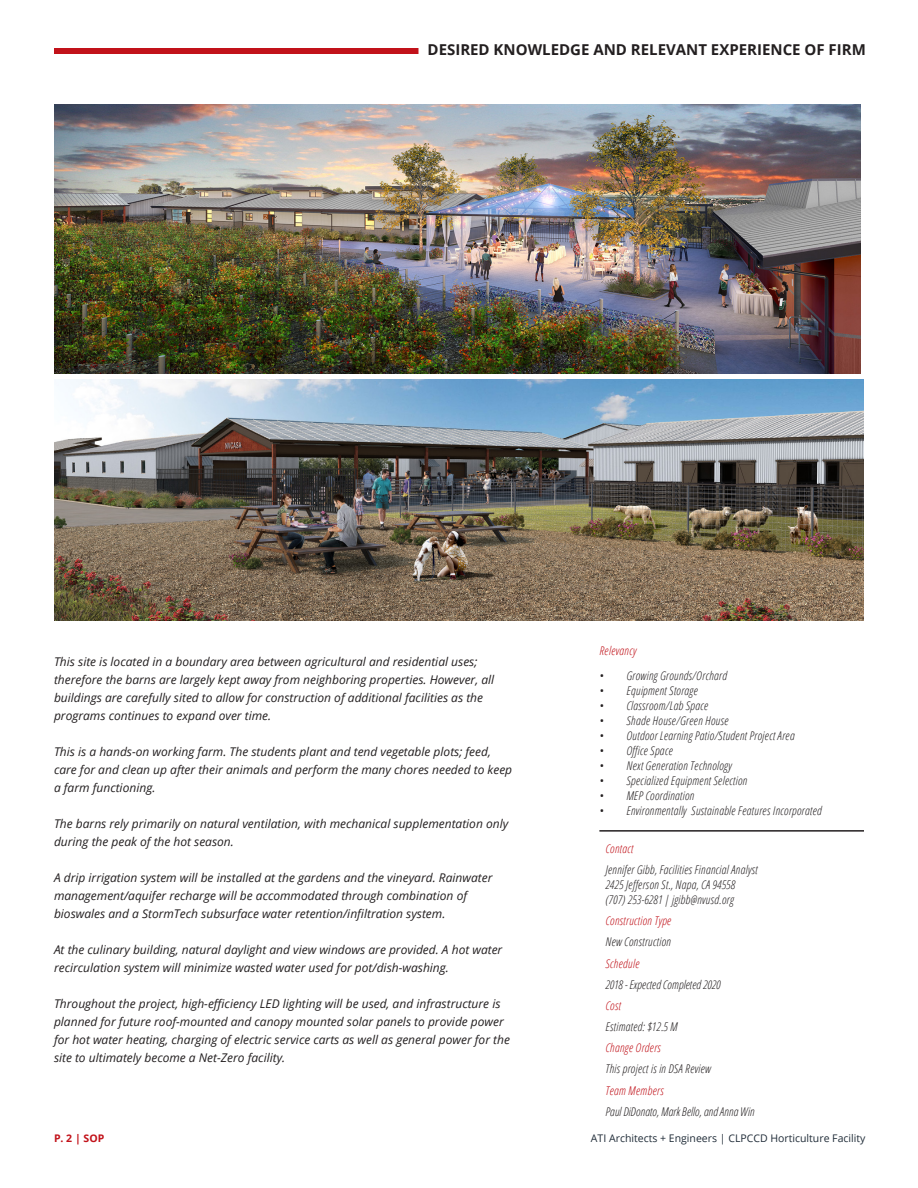
<style>
.page{position:relative;width:918px;height:1188px;background:#fff}
.page>*{position:absolute;margin:0;border:0;box-sizing:border-box;transform-origin:0 0}
.Page_Section_Title{font:700 15px "Open Sans";color:#231f20}
.Pull_Quote{font:italic 12px/18px "Open Sans";color:#231f20}
.Image_Caption{font:italic 300 condensed 12px "Open Sans";letter-spacing:.02em;color:#231f20}
.Image_Caption-2{font:italic 300 condensed 12px "Open Sans";letter-spacing:.02em;color:#c01119}
.Image_Caption-3{font:italic 300 condensed 12px "Open Sans";color:#231f20}
.t1{font:10.5px "Open Sans";color:#202c38}
.t2{font:700 10.5px "Open Sans";color:#c2121a}
</style>
<div class="page">
<img style="left:54px;top:104px;width:806px;height:269px">
<img style="left:54px;top:379px;width:810px;height:242px">
<div style="left:54px;top:48px;width:364px;height:6px;background:#c2121a"></div>
<hr style="left:599px;top:830px;width:265px;height:2px;background:#231f20">
<p class="Page_Section_Title" style="left:428px;top:39px;width:440px">DESIRED KNOWLEDGE AND RELEVANT EXPERIENCE OF FIRM</p>
<p class="Pull_Quote" style="left:54px;top:652px;width:442px">This site is located in a boundary area between agricultural and residential uses; therefore the barns are largely kept away from neighboring properties. However, all buildings are carefully sited to allow for construction of additional facilities as the programs continues to expand over time.</p>
<p class="Pull_Quote" style="left:54px;top:742px;width:460px">This is a hands-on working farm. The students plant and tend vegetable plots; feed, care for and clean up after their animals and perform the many chores needed to keep a farm functioning.</p>
<p class="Pull_Quote" style="left:54px;top:814px;width:456px">The barns rely primarily on natural ventilation, with mechanical supplementation only during the peak of the hot season.</p>
<p class="Pull_Quote" style="left:54px;top:868px;width:440px">A drip irrigation system will be installed at the gardens and the vineyard. Rainwater management/aquifer recharge will be accommodated through combination of bioswales and a StormTech subsurface water retention/infiltration system.</p>
<p class="Pull_Quote" style="left:54px;top:940px;width:450px">At the culinary building, natural daylight and view windows are provided. A hot water recirculation system will minimize wasted water used for pot/dish-washing.</p>
<p class="Pull_Quote" style="left:54px;top:994px;width:457px">Throughout the project, high-efficiency LED lighting will be used, and infrastructure is planned for future roof-mounted and canopy mounted solar panels to provide power for hot water heating, charging of electric service carts as well as general power for the site to ultimately become a Net-Zero facility.</p>
<p class="Image_Caption-2" style="left:599px;top:642px;width:38px">Relevancy</p>
<p class="Image_Caption" style="left:599px;top:668px;width:129px">• Growing Grounds/Orchard</p>
<p class="Image_Caption" style="left:599px;top:683px;width:100px">• Equipment Storage</p>
<p class="Image_Caption" style="left:599px;top:698px;width:110px">• Classroom/Lab Space</p>
<p class="Image_Caption" style="left:599px;top:713px;width:131px">• Shade House/Green House</p>
<p class="Image_Caption" style="left:599px;top:728px;width:197px">• Outdoor Learning Patio/Student Project Area</p>
<p class="Image_Caption" style="left:599px;top:743px;width:75px">• Office Space</p>
<p class="Image_Caption" style="left:599px;top:758px;width:134px">• Next Generation Technology</p>
<p class="Image_Caption" style="left:599px;top:773px;width:149px">• Specialized Equipment Selection</p>
<p class="Image_Caption" style="left:599px;top:788px;width:96px">• MEP Coordination</p>
<p class="Image_Caption" style="left:599px;top:803px;width:224px">• Environmentally Sustainable Features Incorporated</p>
<p class="Image_Caption-2" style="left:605px;top:840px;width:29px">Contact</p>
<p class="Image_Caption" style="left:605px;top:861px;width:154px">Jennifer Gibb, Facilities Financial Analyst</p>
<p class="Image_Caption" style="left:605px;top:876px;width:131px">2425 Jefferson St., Napa, CA 94558</p>
<p class="Image_Caption" style="left:605px;top:891px;width:130px">(707) 253-6281 | jgibb@nvusd.org</p>
<p class="Image_Caption-2" style="left:605px;top:913px;width:67px">Construction Type</p>
<p class="Image_Caption" style="left:605px;top:934px;width:67px">New Construction</p>
<p class="Image_Caption-2" style="left:605px;top:955px;width:35px">Schedule</p>
<p class="Image_Caption-3" style="left:605px;top:976px;width:116px">2018 - Expected Completed 2020</p>
<p class="Image_Caption-2" style="left:605px;top:997px;width:17px">Cost</p>
<p class="Image_Caption" style="left:605px;top:1019px;width:74px">Estimated: $12.5 M</p>
<p class="Image_Caption-2" style="left:605px;top:1040px;width:57px">Change Orders</p>
<p class="Image_Caption" style="left:605px;top:1061px;width:107px">This project is in DSA Review</p>
<p class="Image_Caption-2" style="left:605px;top:1082px;width:60px">Team Members</p>
<p class="Image_Caption-3" style="left:605px;top:1103px;width:150px">Paul DiDonato, Mark Bello, and Anna Win</p>
<p class="t2" style="left:54px;top:1131px;width:52px">P. 2 | SOP</p>
<p class="t1" style="left:591px;top:1131px;width:276px">ATI Architects + Engineers | CLPCCD Horticulture Facility</p>
</div>
